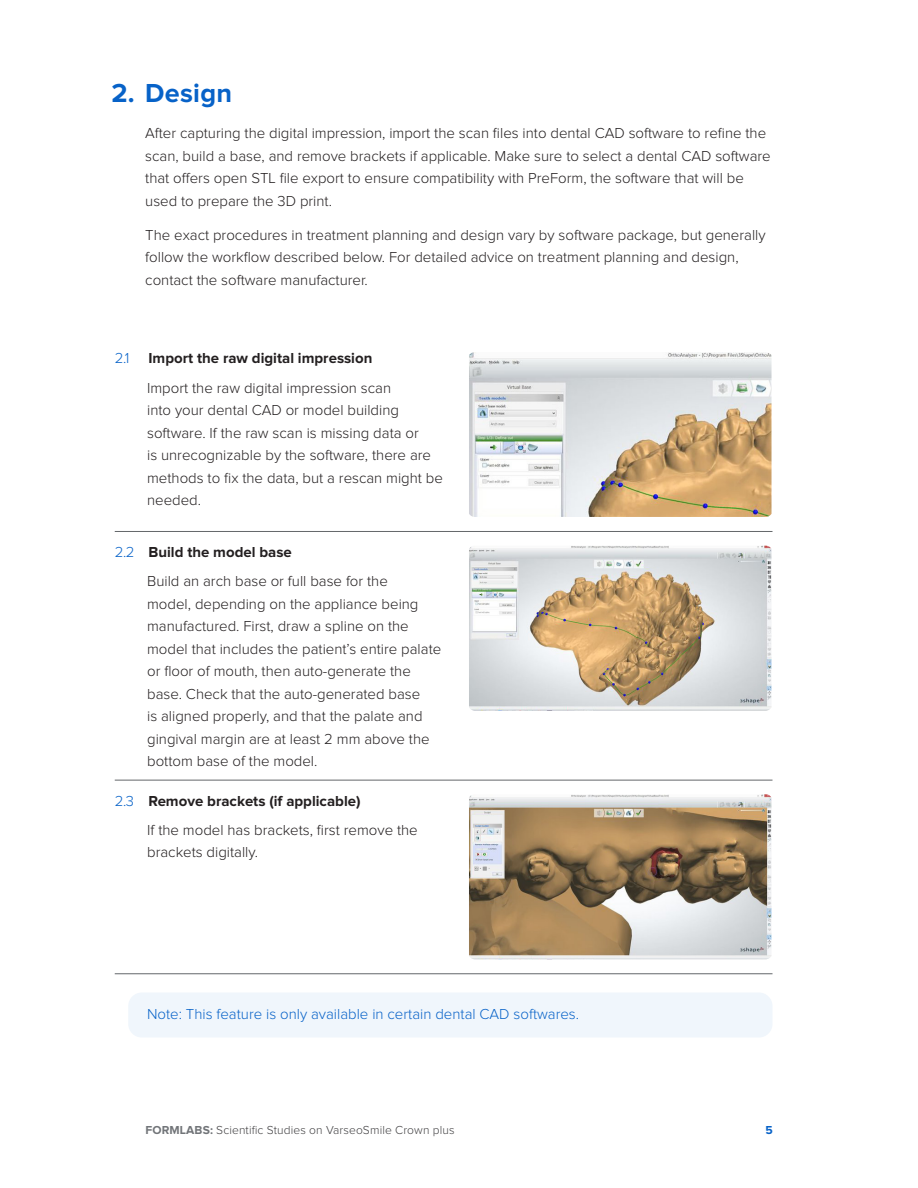
<style>
.page{position:relative;width:918px;height:1188px;background:#fff}
.page>*{position:absolute;margin:0;border:0;box-sizing:border-box;transform-origin:0 0}
.t1{font:700 27px "Proxima Nova";letter-spacing:.01em;color:#0762c8}
.t2{font:300 15px/22.5px "Proxima Nova";color:#231f20}
.t3{font:300 15px "Proxima Nova";color:#0762c8}
.t4{font:700 15px "Proxima Nova";color:#231f20}
.t5{font:300 12px "Proxima Nova";letter-spacing:.01em;color:#414042}
.t6{font:700 12px "Proxima Nova";color:#0762c8}
.s1{color:#0762c8}
.s2{font-weight:700}
.s3{font-weight:700;color:#727579}
</style>
<div class="page">
<hr style="left:115px;top:531px;width:344px;height:1px;background:#63666a">
<hr style="left:459px;top:531px;width:314px;height:1px;background:#63666a">
<hr style="left:115px;top:780px;width:344px;height:1px;background:#63666a">
<hr style="left:459px;top:780px;width:314px;height:1px;background:#63666a">
<hr style="left:115px;top:974px;width:344px;height:1px;background:#63666a">
<hr style="left:459px;top:974px;width:314px;height:1px;background:#63666a">
<img style="left:469px;top:352px;width:303px;height:165px">
<img style="left:469px;top:546px;width:303px;height:165px">
<img style="left:469px;top:794px;width:303px;height:165px">
<div style="left:128px;top:993px;width:645px;height:45px;background:#f0f6fc;border-radius:14px"></div>
<h1 class="t1" style="left:112px;top:81px;width:122px">2. Design</h1>
<p class="t2" style="left:145px;top:123px;width:627px">After capturing the digital impression, import the scan files into dental CAD software to refine the scan, build a base, and remove brackets if applicable. Make sure to select a dental CAD software that offers open STL file export to ensure compatibility with PreForm, the software that will be used to prepare the 3D print.</p>
<p class="t2" style="left:145px;top:224px;width:622px">The exact procedures in treatment planning and design vary by software package, but generally follow the workflow described below. For detailed advice on treatment planning and design, contact the software manufacturer.</p>
<p class="t3" style="left:115px;top:352px;width:16px">2.1</p>
<p class="t4" style="left:149px;top:352px;width:225px">Import the raw digital impression</p>
<p class="t2" style="left:147px;top:377px;width:297px">Import the raw digital impression scan<br>into your dental CAD or model building software. If the raw scan is missing data or<br>is unrecognizable by the software, there are methods to fix the data, but a rescan might be needed.</p>
<p class="t2" style="left:147px;top:538px;width:242px;line-height:29.2px;text-indent:-32px"><span class="s1">2.2</span> <span class="s2">Build the model base<br></span>Build an arch base or full base for the</p>
<p class="t2" style="left:147px;top:593px;width:296px">model, depending on the appliance being manufactured. First, draw a spline on the model that includes the patient’s entire palate or floor of mouth, then auto-generate the base. Check that the auto-generated base<br>is aligned properly, and that the palate and gingival margin are at least 2 mm above the bottom base of the model.</p>
<p class="t2" style="left:147px;top:787px;width:272px;line-height:29.2px;text-indent:-32px"><span class="s1">2.3</span> <span class="s2">Remove brackets (if applicable)<br></span>If the model has brackets, first remove the</p>
<p class="t2" style="left:147px;top:842px;width:112px">brackets digitally.</p>
<p class="t3" style="left:147px;top:1008px;width:434px">Note: This feature is only available in certain dental CAD softwares.</p>
<p class="t5" style="left:146px;top:1125px;width:311px"><span class="s3">FORMLABS:</span> Scientific Studies on VarseoSmile Crown plus</p>
<p class="t6" style="left:765px;top:1125px;width:9px">5</p>
</div>
